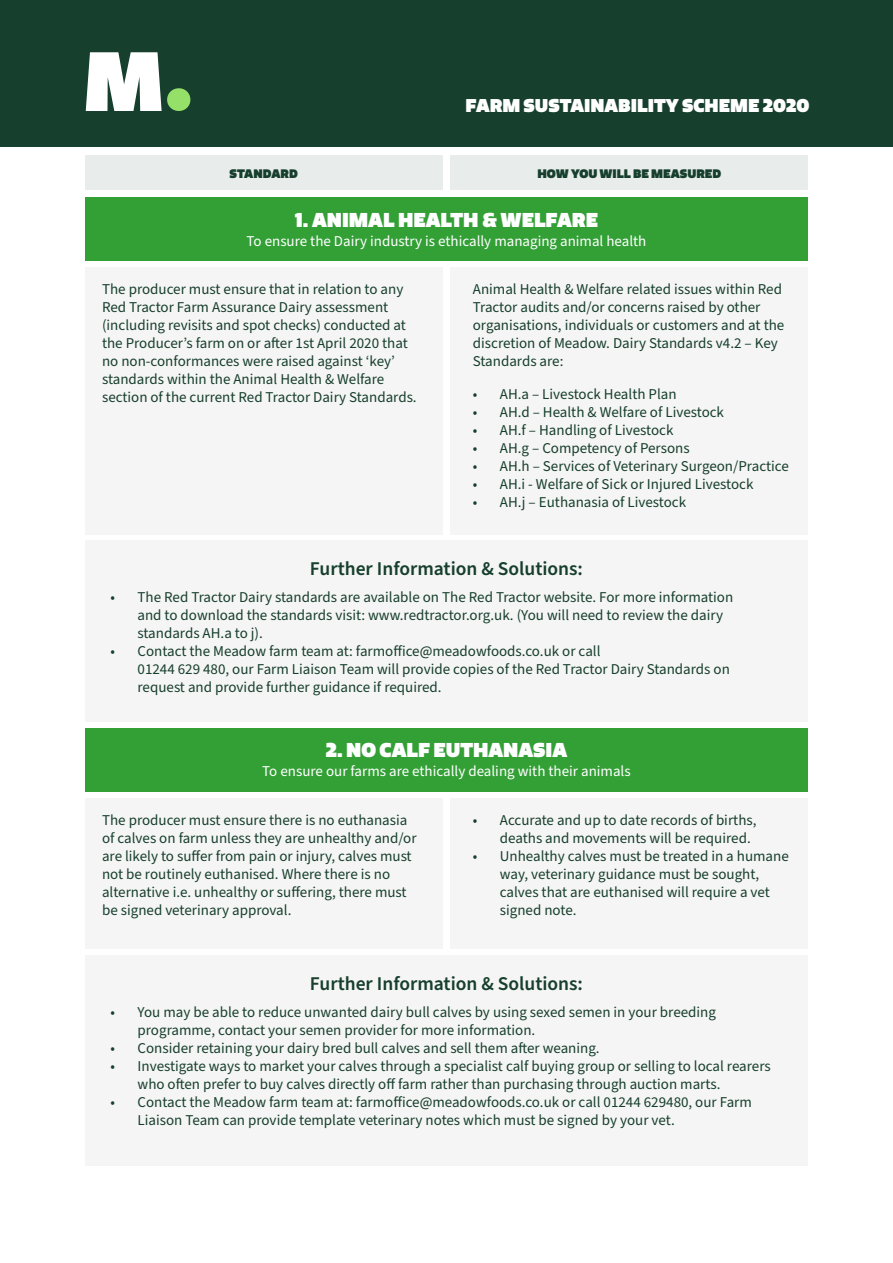
<style>
.page{position:relative;width:893px;height:1263px;background:#fff}
.page>*{position:absolute;margin:0;border:0;box-sizing:border-box;transform-origin:0 0}
.t1{font:600 19.5px "Source Sans Pro";color:#173f2d}
.t2{font:900 19.5px "Quatro";color:#fff}
.t3{font:900 18px "Quatro";color:#fff}
.t4{font:15px/18px "Source Sans Pro";color:#173f2d}
.t5{font:15px "Source Sans Pro";color:#fff}
.t6{font:900 12px "Quatro";color:#173f2d}
</style>
<div class="page">
<div style="left:0;top:0;width:893px;height:147px;background:#173f2d"></div>
<svg style="left:86px;top:52px;width:76px;height:59px;background:#dae0dd"></svg>
<div style="left:167px;top:88px;width:23px;height:23px;background:#94e068;border-radius:50%"></div>
<div style="left:85px;top:155px;width:357px;height:35px;background:#e8ecea"></div>
<div style="left:85px;top:267px;width:357px;height:268px;background:#f5f5f5"></div>
<div style="left:85px;top:798px;width:357px;height:150px;background:#f5f5f5"></div>
<div style="left:451px;top:155px;width:357px;height:35px;background:#e8ecea"></div>
<div style="left:451px;top:267px;width:357px;height:268px;background:#f5f5f5"></div>
<div style="left:451px;top:798px;width:357px;height:150px;background:#f5f5f5"></div>
<div style="left:85px;top:197px;width:723px;height:63px;background:#33a036"></div>
<div style="left:85px;top:728px;width:723px;height:63px;background:#33a036"></div>
<div style="left:85px;top:541px;width:723px;height:181px;background:#f5f5f5"></div>
<div style="left:85px;top:955px;width:723px;height:211px;background:#f5f5f5"></div>
<p class="t3" style="left:465px;top:94px;width:346px">FARM SUSTAINABILITY SCHEME 2020</p>
<p class="t6" style="left:230px;top:166px;width:70px">STANDARD</p>
<p class="t6" style="left:537px;top:166px;width:185px">HOW YOU WILL BE MEASURED</p>
<p class="t2" style="left:295px;top:207px;width:305px">1. ANIMAL HEALTH &amp; WELFARE</p>
<p class="t5" style="left:246px;top:231px;width:401px">To ensure the Dairy industry is ethically managing animal health</p>
<p class="t4" style="left:102px;top:280px;width:316px">The producer must ensure that in relation to any Red Tractor Farm Assurance Dairy assessment (including revisits and spot checks) conducted at the Producer’s farm on or after 1st April 2020 that no non-conformances were raised against ‘key’ standards within the Animal Health &amp; Welfare section of the current Red Tractor Dairy Standards.</p>
<p class="t4" style="left:473px;top:280px;width:313px">Animal Health &amp; Welfare related issues within Red Tractor audits and/or concerns raised by other organisations, individuals or customers and at the discretion of Meadow. Dairy Standards v4.2 – Key Standards are:</p>
<p class="t4" style="left:473px;top:386px;width:205px">• AH.a – Livestock Health Plan</p>
<p class="t4" style="left:473px;top:404px;width:253px">• AH.d – Health &amp; Welfare of Livestock</p>
<p class="t4" style="left:473px;top:422px;width:202px">• AH.f – Handling of Livestock</p>
<p class="t4" style="left:473px;top:440px;width:218px">• AH.g – Competency of Persons</p>
<p class="t4" style="left:473px;top:458px;width:317px">• AH.h – Services of Veterinary Surgeon/Practice</p>
<p class="t4" style="left:473px;top:476px;width:282px">• AH.i - Welfare of Sick or Injured Livestock</p>
<p class="t4" style="left:473px;top:494px;width:215px">• AH.j – Euthanasia of Livestock</p>
<p class="t1" style="left:310px;top:556px;width:275px">Further Information &amp; Solutions:</p>
<p class="t4" style="left:138px;top:589px;width:597px;text-indent:-27px">• The Red Tractor Dairy standards are available on The Red Tractor website. For more information and to download the standards visit: www.redtractor.org.uk. (You will need to review the dairy standards AH.a to j).</p>
<p class="t4" style="left:138px;top:643px;width:594px;text-indent:-27px">• Contact the Meadow farm team at: farmoffice@meadowfoods.co.uk or call<br>01244 629 480, our Farm Liaison Team will provide copies of the Red Tractor Dairy Standards on request and provide further guidance if required.</p>
<p class="t2" style="left:326px;top:737px;width:243px">2. NO CALF EUTHANASIA</p>
<p class="t5" style="left:262px;top:761px;width:370px">To ensure our farms are ethically dealing with their animals</p>
<p class="t4" style="left:102px;top:812px;width:316px">The producer must ensure there is no euthanasia of calves on farm unless they are unhealthy and/or are likely to suffer from pain or injury, calves must not be routinely euthanised. Where there is no alternative i.e. unhealthy or suffering, there must be signed veterinary approval.</p>
<p class="t4" style="left:500px;top:812px;width:258px;text-indent:-27px">• Accurate and up to date records of births, deaths and movements will be required.</p>
<p class="t4" style="left:500px;top:848px;width:290px;text-indent:-27px">• Unhealthy calves must be treated in a humane way, veterinary guidance must be sought, calves that are euthanised will require a vet signed note.</p>
<p class="t1" style="left:310px;top:970px;width:275px">Further Information &amp; Solutions:</p>
<p class="t4" style="left:138px;top:1003px;width:580px;text-indent:-27px">• You may be able to reduce unwanted dairy bull calves by using sexed semen in your breeding programme, contact your semen provider for more information.</p>
<p class="t4" style="left:111px;top:1039px;width:491px">• Consider retaining your dairy bred bull calves and sell them after weaning.</p>
<p class="t4" style="left:138px;top:1057px;width:635px;text-indent:-27px">• Investigate ways to market your calves through a specialist calf buying group or selling to local rearers who often prefer to buy calves directly off farm rather than purchasing through auction marts.</p>
<p class="t4" style="left:138px;top:1093px;width:616px;text-indent:-27px">• Contact the Meadow farm team at: farmoffice@meadowfoods.co.uk or call 01244 629480, our Farm<br>Liaison Team can provide template veterinary notes which must be signed by your vet.</p>
</div>
